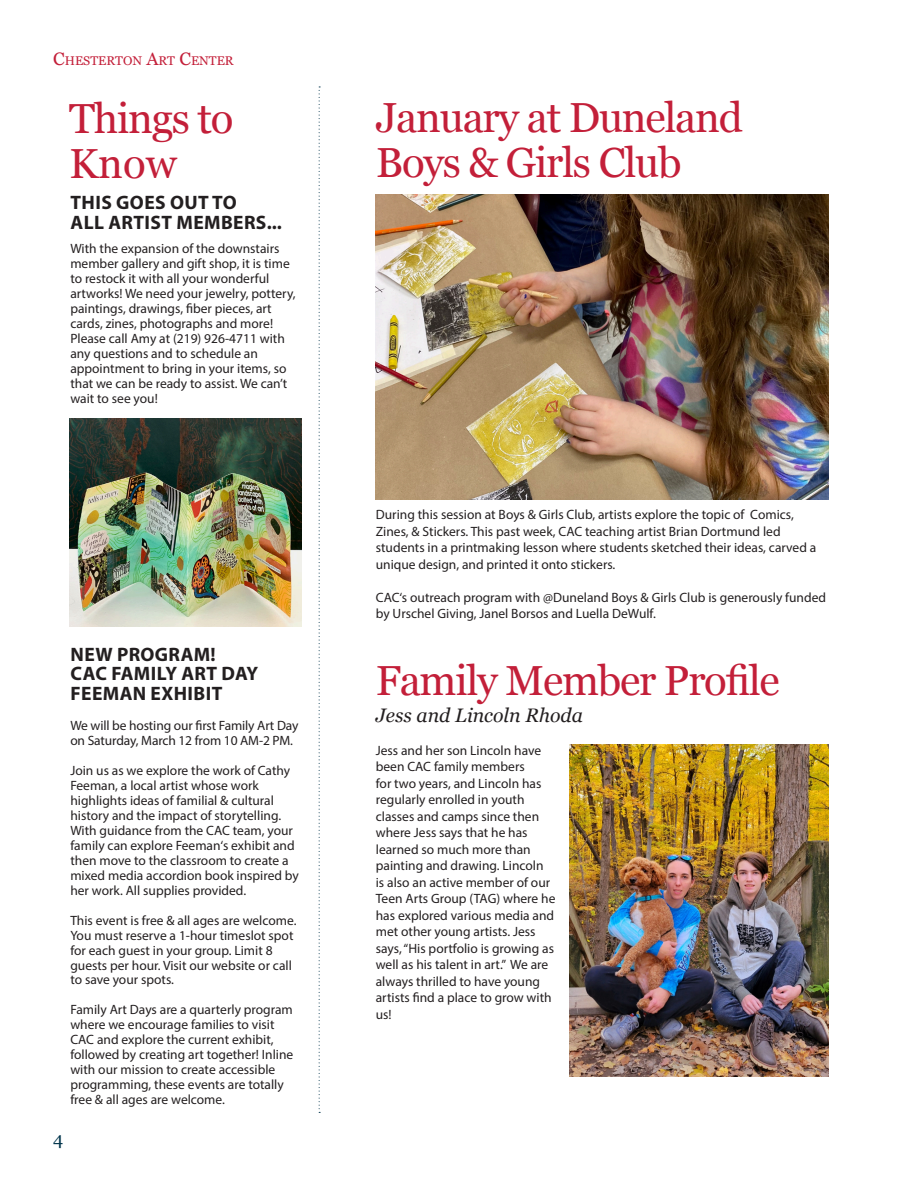
<style>
.page{position:relative;width:918px;height:1188px;background:#fff}
.page>*{position:absolute;margin:0;border:0;box-sizing:border-box;transform-origin:0 0}
.t1{font:42px/45px "Georgia";letter-spacing:-.03em;color:#c31f39}
.t2{font:700 19.5px/19.5px "Myriad Pro";letter-spacing:.02em;color:#231f20}
.t3{font:italic 19.5px "Georgia";color:#231f20}
.t4{font:18px "Georgia";color:#00344b}
.t5{font:13.5px/15px "Myriad Pro";color:#231f20}
.t6{font:12.6px "Georgia";color:#c31f39}
.s1{font-size:18px}
</style>
<div class="page">
<svg style="left:319px;top:86px;width:1px;height:1027px"></svg>
<img style="left:569px;top:745px;width:259px;height:331px">
<img style="left:376px;top:194px;width:452px;height:306px">
<img style="left:69px;top:418px;width:232px;height:209px">
<p class="t6" style="left:53px;top:51px;width:182px"><span class="s1">C</span>HESTERTON <span class="s1">A</span>RT <span class="s1">C</span>ENTER</p>
<h1 class="t1" style="left:69px;top:94px;width:166px">Things to<br>Know</h1>
<h2 class="t2" style="left:71px;top:192px;width:213px">THIS GOES OUT TO<br>ALL ARTIST MEMBERS...</h2>
<p class="t5" style="left:70px;top:240px;width:227px">With the expansion of the downstairs member gallery and gift shop, it is time to restock it with all your wonderful artworks! We need your jewelry, pottery, paintings, drawings, fiber pieces, art cards, zines, photographs and more!<br>Please call Amy at (219) 926-4711 with any questions and to schedule an appointment to bring in your items, so that we can be ready to assist. We can’t wait to see you!</p>
<h2 class="t2" style="left:71px;top:644px;width:189px">NEW PROGRAM!<br>CAC FAMILY ART DAY<br>FEEMAN EXHIBIT</h2>
<p class="t5" style="left:70px;top:717px;width:230px">We will be hosting our first Family Art Day on Saturday, March 12 from 10 AM-2 PM.</p>
<p class="t5" style="left:70px;top:762px;width:230px">Join us as we explore the work of Cathy Feeman, a local artist whose work highlights ideas of familial &amp; cultural history and the impact of storytelling.<br>With guidance from the CAC team, your family can explore Feeman‘s exhibit and then move to the classroom to create a mixed media accordion book inspired by her work. All supplies provided.</p>
<p class="t5" style="left:70px;top:912px;width:228px">This event is free &amp; all ages are welcome.<br>You must reserve a 1-hour timeslot spot for each guest in your group. Limit 8 guests per hour. Visit our website or call to save your spots.</p>
<p class="t5" style="left:70px;top:1002px;width:225px">Family Art Days are a quarterly program where we encourage families to visit CAC and explore the current exhibit, followed by creating art together! Inline with our mission to create accessible programming, these events are totally free &amp; all ages are welcome.</p>
<h3 class="t4" style="left:53px;top:1126px;width:12px">4</h3>
<h1 class="t1" style="left:376px;top:94px;width:368px">January at Duneland<br>Boys &amp; Girls Club</h1>
<p class="t5" style="left:376px;top:506px;width:442px;line-height:16.5px">During this session at Boys &amp; Girls Club, artists explore the topic of Comics, Zines, &amp; Stickers. This past week, CAC teaching artist Brian Dortmund led students in a printmaking lesson where students sketched their ideas, carved a unique design, and printed it onto stickers.</p>
<p class="t5" style="left:376px;top:589px;width:452px;line-height:16.5px">CAC‘s outreach program with @Duneland Boys &amp; Girls Club is generously funded by Urschel Giving, Janel Borsos and Luella DeWulf.</p>
<h1 class="t1" style="left:376px;top:656px;width:406px">Family Member Profile</h1>
<h2 class="t3" style="left:376px;top:701px;width:209px">Jess and Lincoln Rhoda</h2>
<p class="t5" style="left:376px;top:742px;width:181px;line-height:16.5px">Jess and her son Lincoln have been CAC family members<br>for two years, and Lincoln has regularly enrolled in youth classes and camps since then where Jess says that he has learned so much more than painting and drawing. Lincoln is also an active member of our<br>Teen Arts Group (TAG) where he has explored various media and met other young artists. Jess says, “His portfolio is growing as well as his talent in art.” We are always thrilled to have young artists find a place to grow with us!</p>
</div>
